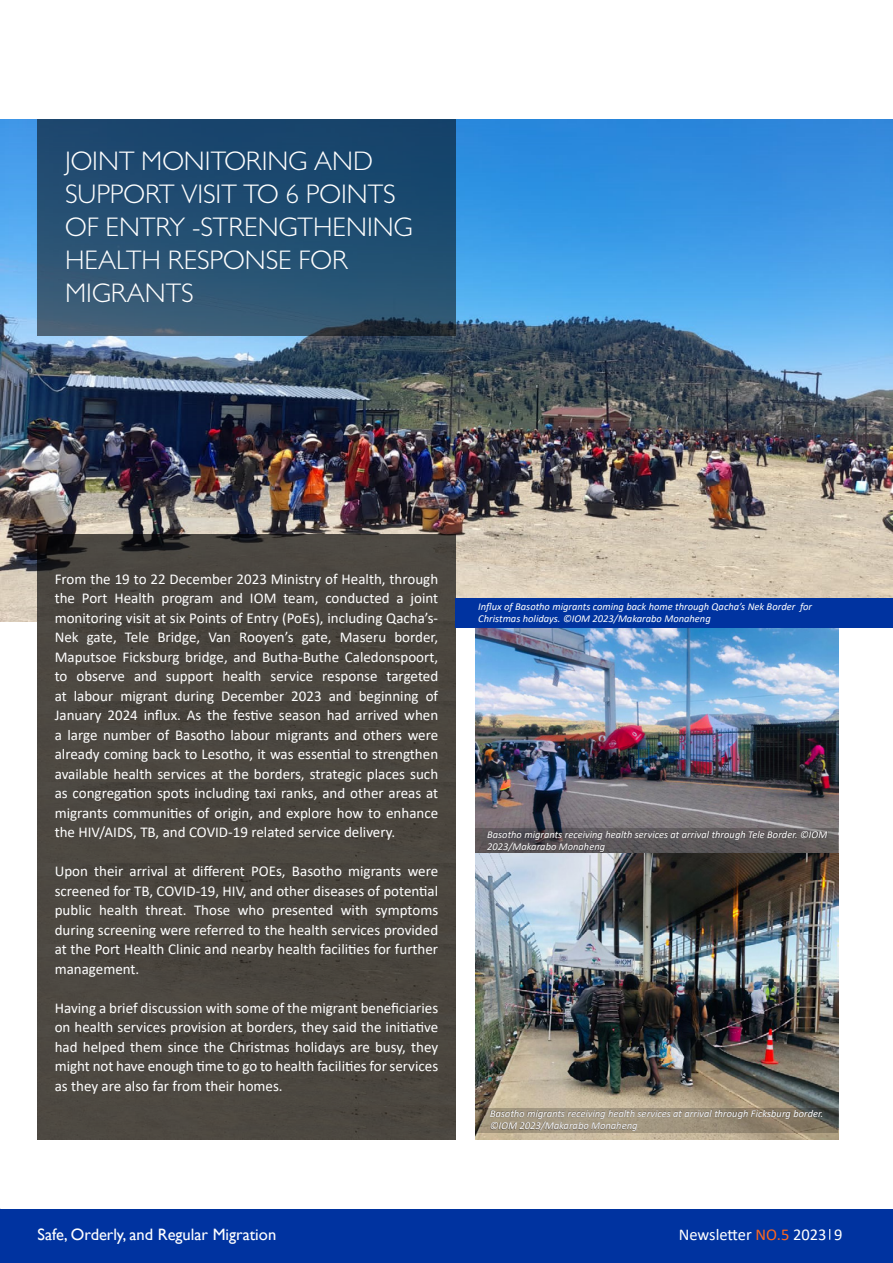
<style>
.page{position:relative;width:893px;height:1263px;background:#fff}
.page>*{position:absolute;margin:0;border:0;box-sizing:border-box;transform-origin:0 0}
.t1{font:300 27px/33px "Gill Sans MT Pro";color:#fff}
.t2{font:16.5px "Gill Sans";color:#fff}
.t3{font:16.5px "Calibri";color:#fff}
.t4{font:15px/19.5px "Calibri";color:#fff;text-align:justify}
.t5{font:italic 10.5px/12px "Calibri";color:#fff}
.s1{color:#ff661c}
</style>
<div class="page">
<div style="left:0;top:1210px;width:893px;height:53px;background:#0033a0"></div>
<img style="left:0;top:119px;width:893px;height:502px">
<svg style="left:37px;top:119px;width:418px;height:216px;background:#254e70"></svg>
<div style="left:37px;top:534px;width:418px;height:606px;background:#4b4740"></div>
<img style="left:475px;top:628px;width:363px;height:512px">
<div style="left:455px;top:599px;width:438px;height:29px;background:#0033a0"></div>
<svg style="left:475px;top:1108px;width:363px;height:24px;background:#827967"></svg>
<svg style="left:475px;top:829px;width:363px;height:24px;background:#5e595b"></svg>
<div style="left:490px;top:1110px;width:332px;height:21px;background:#231f20;opacity:.75"></div>
<div style="left:487px;top:831px;width:340px;height:21px;background:#231f20;opacity:.75"></div>
<p class="t1" style="left:65px;top:144px;width:349px">JOINT MONITORING AND<br>SUPPORT VISIT TO 6 POINTS<br>OF ENTRY -STRENGTHENING<br>HEALTH RESPONSE FOR<br>MIGRANTS</p>
<p class="t4" style="left:55px;top:568px;width:385px">From the 19 to 22 December 2023 Ministry of Health, through the Port Health program and IOM team, conducted a joint monitoring visit at six Points of Entry (PoEs), including Qacha’s-Nek gate, Tele Bridge, Van Rooyen’s gate, Maseru border, Maputsoe Ficksburg bridge, and Butha-Buthe Caledonspoort, to observe and support health service response targeted at labour migrant during December 2023 and beginning of January 2024 influx. As the festive season had arrived when a large number of Basotho labour migrants and others were already coming back to Lesotho, it was essential to strengthen available health services at the borders, strategic places such as congregation spots including taxi ranks, and other areas at migrants communities of origin, and explore how to enhance the HIV/AIDS, TB, and COVID-19 related service delivery.</p>
<p class="t4" style="left:55px;top:861px;width:385px">Upon their arrival at different POEs, Basotho migrants were screened for TB, COVID-19, HIV, and other diseases of potential public health threat. Those who presented with symptoms during screening were referred to the health services provided at the Port Health Clinic and nearby health facilities for further management.</p>
<p class="t4" style="left:55px;top:997px;width:385px">Having a brief discussion with some of the migrant beneficiaries on health services provision at borders, they said the initiative had helped them since the Christmas holidays are busy, they might not have enough time to go to health facilities for services as they are also far from their homes.</p>
<p class="t5" style="left:478px;top:600px;width:335px">Influx of Basotho migrants coming back home through Qacha’s Nek Border for<br>Christmas holidays. ©IOM 2023/Makarabo Monaheng</p>
<p class="t5" style="left:487px;top:828px;width:342px">Basotho migrants receiving health services at arrival through Tele Border. ©IOM<br>2023/Makarabo Monaheng</p>
<p class="t5" style="left:490px;top:1107px;width:335px">Basotho migrants receiving health services at arrival through Ficksburg border. ©IOM 2023/Makarabo Monaheng</p>
<p class="t2" style="left:37px;top:1224px;width:240px">Safe, Orderly, and Regular Migration</p>
<p class="t3" style="left:679px;top:1223px;width:165px">Newsletter <span class="s1">NO.5</span> 2023 9</p>
</div>
